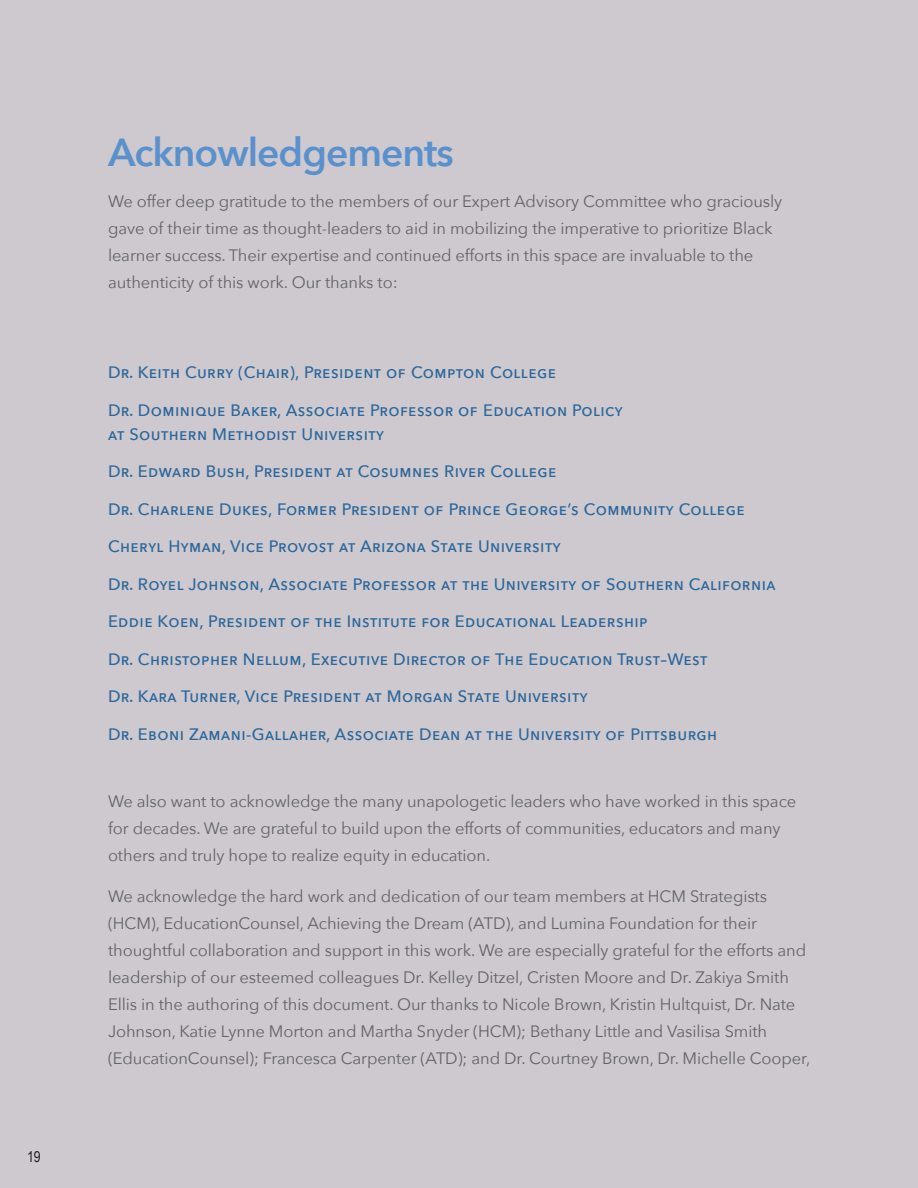
<style>
.page{position:relative;width:918px;height:1188px;background:#cdc9ce}
.page>*{position:absolute;margin:0;border:0;box-sizing:border-box;transform-origin:0 0}
.t1{font:600 39px "Avenir Next";letter-spacing:-.025em;color:#5a91cc}
.t2{font:16.5px/27px "Avenir Next";letter-spacing:-.005em;color:#636366}
.t3{font:500 16.5px/24px "Avenir Next";letter-spacing:.025em;color:#2c679b}
.t4{font:15px "Arial Narrow";color:#231f20}
</style>
<div class="page">
<p class="t4" style="left:27px;top:1146px;width:15px">19</p>
<h1 class="t1" style="left:108px;top:119px;width:347px">Acknowledgements</h1>
<p class="t2" style="left:108px;top:187px;width:676px">We offer deep gratitude to the members of our Expert Advisory Committee who graciously gave of their time as thought-leaders to aid in mobilizing the imperative to prioritize Black learner success. Their expertise and continued efforts in this space are invaluable to the authenticity of this work. Our thanks to:</p>
<p class="t3" style="left:108px;top:360px;width:450px">Dr. Keith Curry (Chair), President of Compton College</p>
<p class="t3" style="left:108px;top:398px;width:516px">Dr. Dominique Baker, Associate Professor of Education Policy at Southern Methodist University</p>
<p class="t3" style="left:108px;top:459px;width:450px">Dr. Edward Bush, President at Cosumnes River College</p>
<p class="t3" style="left:108px;top:497px;width:638px">Dr. Charlene Dukes, Former President of Prince George’s Community College</p>
<p class="t3" style="left:108px;top:534px;width:454px">Cheryl Hyman, Vice Provost at Arizona State University</p>
<p class="t3" style="left:108px;top:572px;width:669px">Dr. Royel Johnson, Associate Professor at the University of Southern California</p>
<p class="t3" style="left:108px;top:609px;width:541px">Eddie Koen, President of the Institute for Educational Leadership</p>
<p class="t3" style="left:108px;top:647px;width:599px">Dr. Christopher Nellum, Executive Director of The Education Trust–West</p>
<p class="t3" style="left:108px;top:684px;width:481px">Dr. Kara Turner, Vice President at Morgan State University</p>
<p class="t3" style="left:108px;top:722px;width:611px">Dr. Eboni Zamani-Gallaher, Associate Dean at the University of Pittsburgh</p>
<p class="t2" style="left:108px;top:787px;width:690px">We also want to acknowledge the many unapologetic leaders who have worked in this space for decades. We are grateful to build upon the efforts of communities, educators and many others and truly hope to realize equity in education.</p>
<p class="t2" style="left:108px;top:882px;width:704px">We acknowledge the hard work and dedication of our team members at HCM Strategists (HCM), EducationCounsel, Achieving the Dream (ATD), and Lumina Foundation for their thoughtful collaboration and support in this work. We are especially grateful for the efforts and leadership of our esteemed colleagues Dr. Kelley Ditzel, Cristen Moore and Dr. Zakiya Smith Ellis in the authoring of this document. Our thanks to Nicole Brown, Kristin Hultquist, Dr. Nate Johnson, Katie Lynne Morton and Martha Snyder (HCM); Bethany Little and Vasilisa Smith (EducationCounsel); Francesca Carpenter (ATD); and Dr. Courtney Brown, Dr. Michelle Cooper,</p>
</div>
